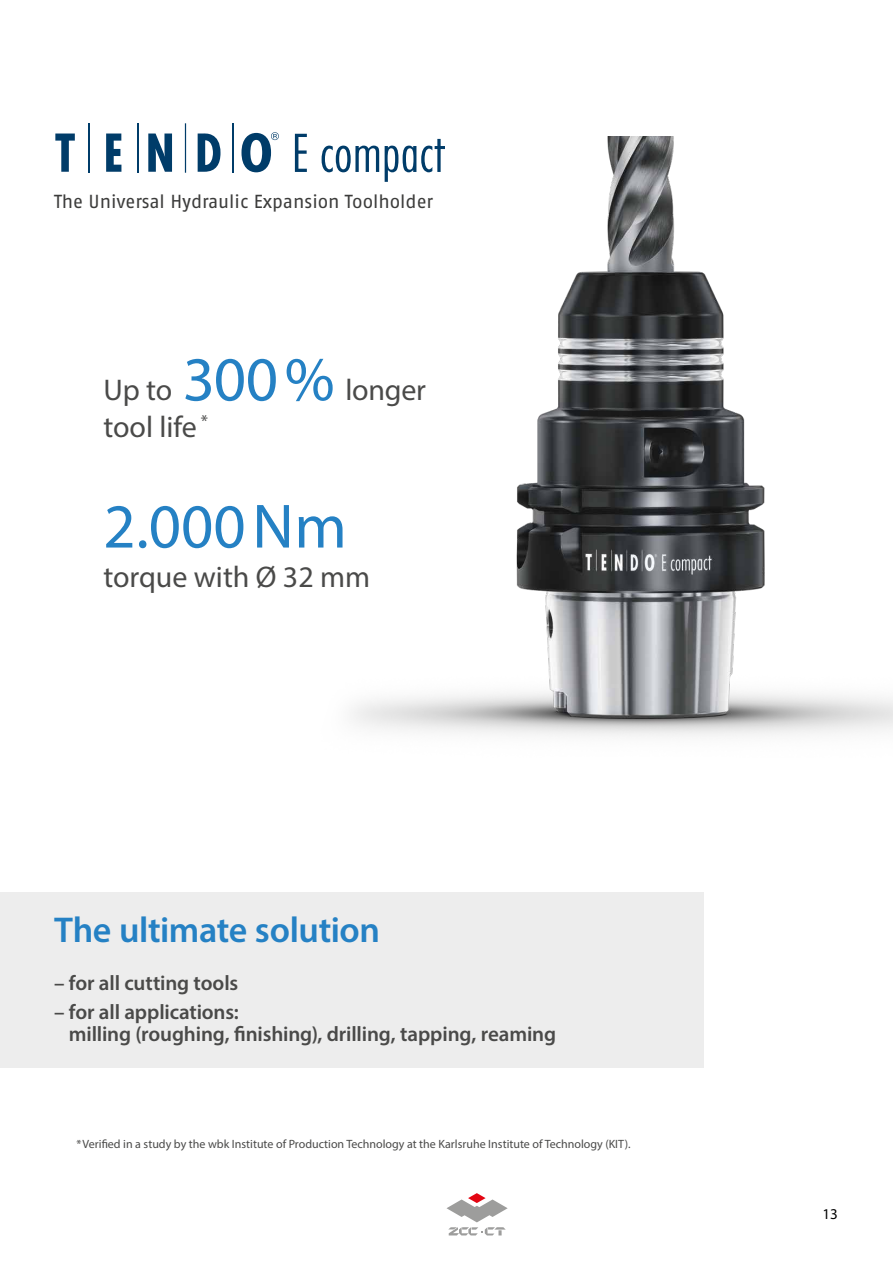
<style>
.page{position:relative;width:893px;height:1263px;background:#fff}
.page>*{position:absolute;margin:0;border:0;box-sizing:border-box;transform-origin:0 0}
.t1{font:63px "Myriad Pro";letter-spacing:.005em;color:#2581c4}
.t2{font:600 36px "Myriad Pro";letter-spacing:-.01em;color:#2581c4}
.t3{font:30px/36.8px "Myriad Pro";color:#4a4a49}
.t4{font:600 21px/22.5px "Myriad Pro";letter-spacing:-.01em;color:#4a4a49}
.t5{font:18.9px "SCHUNK Fago Pro";color:#3c3c3b}
.t6{font:15px "Myriad Pro";color:#000}
.t7{font:12px "Myriad Pro";color:#4a4a49}
.s1{font-size:63px;color:#2581c4}
</style>
<div class="page">
<svg style="left:446px;top:1193px;width:62px;height:42px"></svg>
<div style="left:0;top:892px;width:703px;height:175px;background:#ededed"></div>
<img style="left:321px;top:136px;width:572px;height:600px">
<hr style="left:89px;top:123px;width:1px;height:50px;background:#003c69">
<hr style="left:137px;top:123px;width:1px;height:50px;background:#003c69">
<svg style="left:185px;top:123px;width:1px;height:50px"></svg>
<hr style="left:232px;top:123px;width:1px;height:50px;background:#003c69">
<svg style="left:55px;top:134px;width:20px;height:38px"></svg>
<svg style="left:106px;top:134px;width:15px;height:38px"></svg>
<svg style="left:148px;top:134px;width:24px;height:38px"></svg>
<svg style="left:198px;top:133px;width:22px;height:39px"></svg>
<svg style="left:241px;top:132px;width:38px;height:40px"></svg>
<svg style="left:295px;top:134px;width:12px;height:38px"></svg>
<svg style="left:322px;top:146px;width:57px;height:26px"></svg>
<svg style="left:385px;top:139px;width:60px;height:43px"></svg>
<h3 class="t5" style="left:54px;top:190px;width:381px">The Universal Hydraulic Expansion Toolholder</h3>
<h3 class="t3" style="left:103px;top:372px;width:324px">Up to <span class="s1">300%</span> longer tool life <sup>*</sup></h3>
<h1 class="t1" style="left:103px;top:488px;width:245px">2.000Nm</h1>
<h3 class="t3" style="left:103px;top:558px;width:268px">torque with Ø 32 mm</h3>
<h2 class="t2" style="left:54px;top:907px;width:328px">The ultimate solution</h2>
<h3 class="t4" style="left:54px;top:971px;width:186px">– for all cutting tools</h3>
<h3 class="t4" style="left:69px;top:1000px;width:489px;text-indent:-15px">– for all applications:<br>milling (roughing, finishing), drilling, tapping, reaming</h3>
<p class="t7" style="left:77px;top:1137px;width:556px">* Verified in a study by the wbk Institute of Production Technology at the Karlsruhe Institute of Technology (KIT).</p>
<p class="t6" style="left:822px;top:1205px;width:17px">13</p>
</div>
